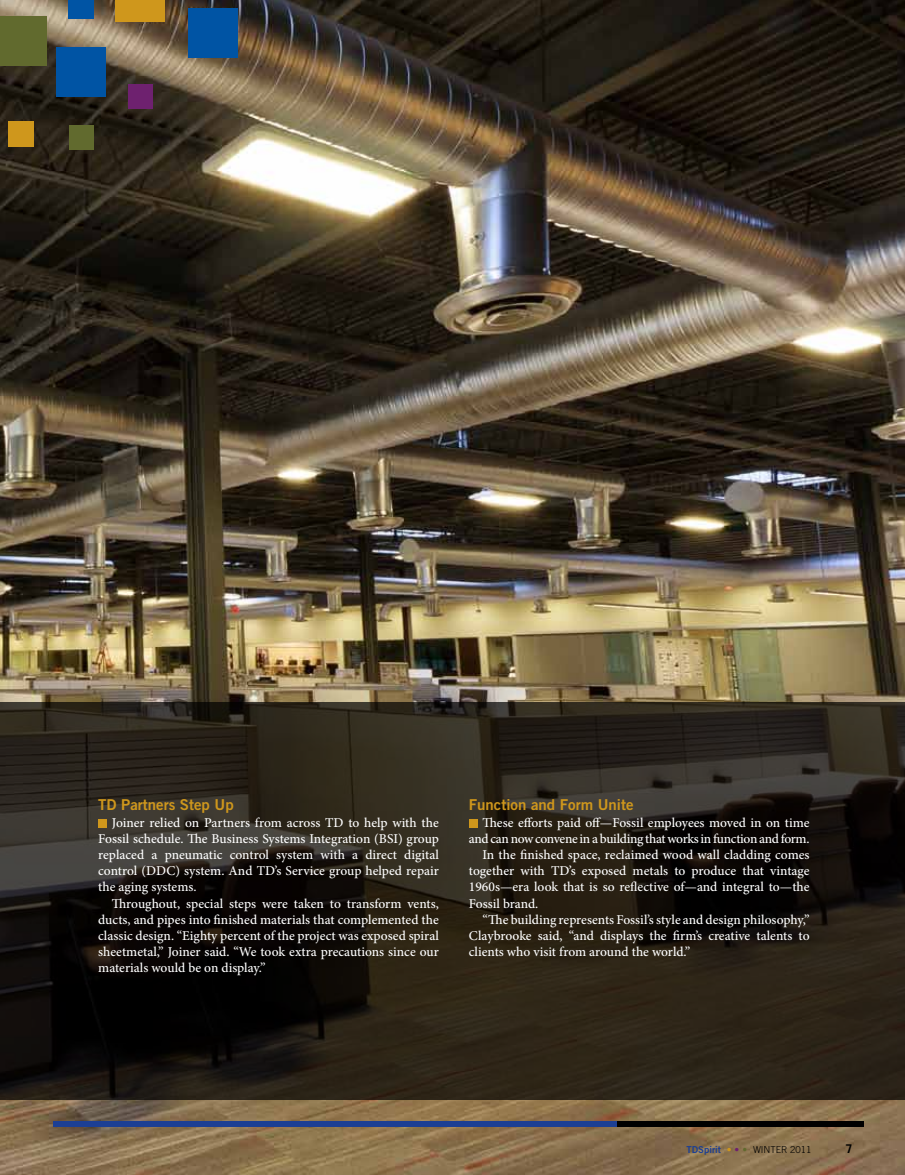
<style>
.page{position:relative;width:905px;height:1175px;background:#fff}
.page>*{position:absolute;margin:0;border:0;box-sizing:border-box;transform-origin:0 0}
.t1{font:15px "Trade Gothic Bold Two";color:#cf971c}
.t2{font:500 13.5px/16.2px "Minion Pro";color:#fff;text-align:justify}
.t3{font:500 13.5px "Minion Pro";letter-spacing:-.03em;color:#fff}
.t4{font:700 12px "Trade Gothic";color:#000}
.t5{font:300 9.6px "Trade Gothic";color:#000}
.t6{font:9.6px "Trade Gothic Bold Two";color:#1c3f94}
</style>
<div class="page">
<img style="left:0;top:0;width:904px;height:1174px">
<svg style="left:0;top:702px;width:904px;height:398px"></svg>
<div style="left:53px;top:1121px;width:564px;height:5px;background:#1c3f94"></div>
<div style="left:617px;top:1121px;width:246px;height:5px;background:#000"></div>
<div style="left:56px;top:47px;width:50px;height:50px;background:#0054a4"></div>
<div style="left:115px;top:0;width:50px;height:22px;background:#cf971c"></div>
<div style="left:188px;top:8px;width:50px;height:50px;background:#0054a4"></div>
<div style="left:0;top:16px;width:46px;height:50px;background:#616a2e"></div>
<div style="left:68px;top:0;width:26px;height:18px;background:#0054a4"></div>
<div style="left:8px;top:121px;width:26px;height:26px;background:#cf971c"></div>
<div style="left:69px;top:125px;width:25px;height:25px;background:#616a2e"></div>
<div style="left:128px;top:84px;width:25px;height:25px;background:#6e216f"></div>
<div style="left:469px;top:819px;width:9px;height:9px;background:#cf971c"></div>
<div style="left:98px;top:819px;width:9px;height:9px;background:#cf971c"></div>
<svg style="left:727px;top:1147px;width:19px;height:4px"></svg>
<p class="t1" style="left:98px;top:799px;width:137px">TD Partners Step Up</p>
<p class="t2" style="left:98px;top:815px;width:342px;text-indent:14px">Joiner relied on Partners from across TD to help with the Fossil schedule. The Business Systems Integration (BSI) group replaced a pneumatic control system with a direct digital control (DDC) system. And TD’s Service group helped repair the aging systems.</p>
<p class="t2" style="left:98px;top:894px;width:342px;text-indent:14px">Throughout, special steps were taken to transform vents, ducts, and pipes into finished materials that complemented the classic design. “Eighty percent of the project was exposed spiral sheetmetal,” Joiner said. “We took extra precautions since our materials would be on display.”</p>
<p class="t1" style="left:469px;top:799px;width:166px">Function and Form Unite</p>
<p class="t2" style="left:482px;top:813px;width:328px">These efforts paid off—Fossil employees moved in on time</p>
<p class="t3" style="left:469px;top:833px;width:342px">and can now convene in a building that works in function and form.</p>
<p class="t2" style="left:482px;top:847px;width:328px">In the finished space, reclaimed wood wall cladding comes</p>
<p class="t2" style="left:469px;top:864px;width:342px">together with TD’s exposed metals to produce that vintage</p>
<p class="t2" style="left:469px;top:880px;width:342px">1960s—era look that is so reflective of—and integral to—the</p>
<p class="t2" style="left:469px;top:896px;width:71px">Fossil brand.</p>
<p class="t2" style="left:482px;top:912px;width:328px">“The building represents Fossil’s style and design philosophy,”</p>
<p class="t2" style="left:469px;top:928px;width:342px">Claybrooke said, “and displays the firm’s creative talents to</p>
<p class="t2" style="left:469px;top:945px;width:223px">clients who visit from around the world.”</p>
<p class="t6" style="left:686px;top:1145px;width:36px">TDSpirit</p>
<p class="t5" style="left:753px;top:1143px;width:60px">WINTER 2011</p>
<p class="t4" style="left:845px;top:1144px;width:8px">7</p>
</div>
